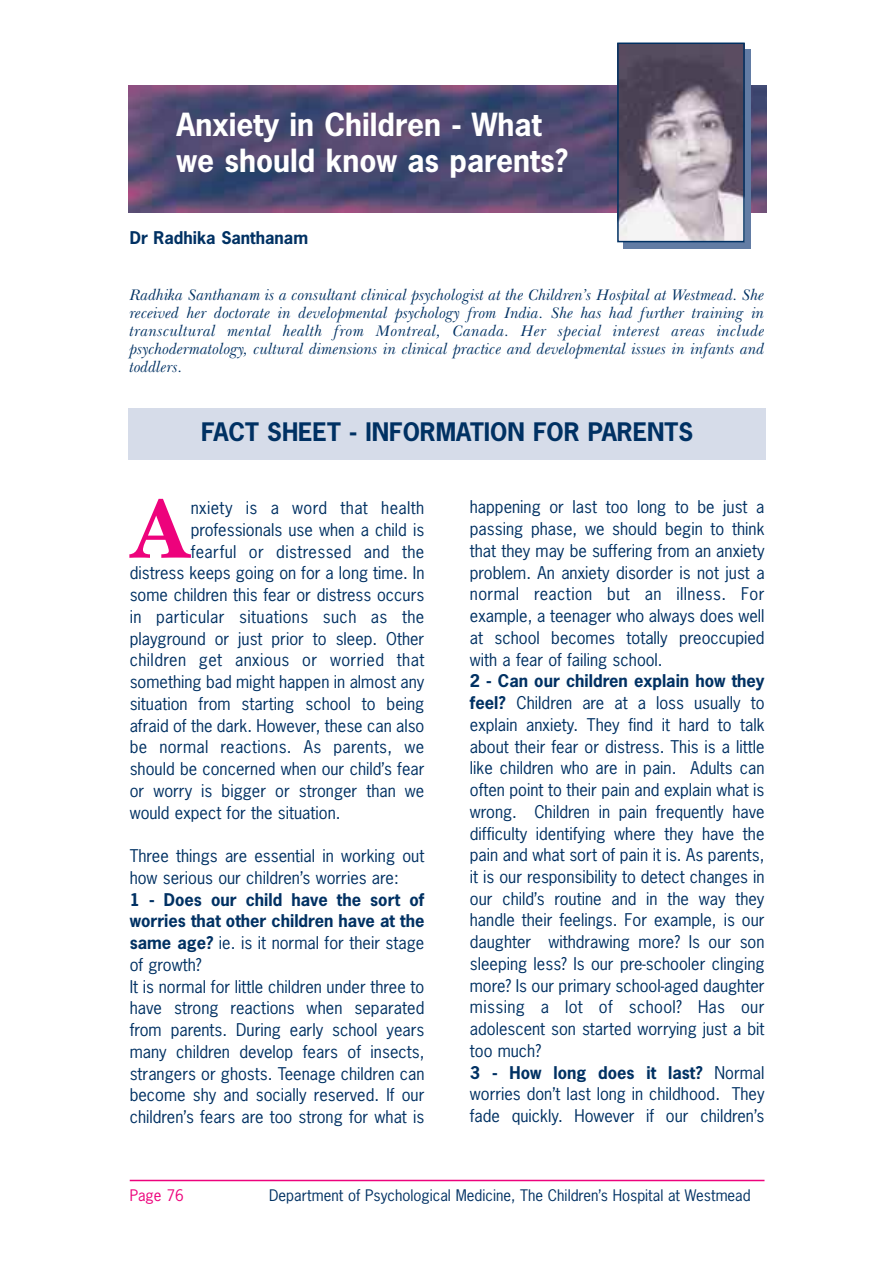
<style>
.page{position:relative;width:894px;height:1263px;background:#fff}
.page>*{position:absolute;margin:0;border:0;box-sizing:border-box;transform-origin:0 0}
.t1{font:700 85.8px "Baskerville";color:#ed027c}
.t2{font:700 30px/36px "News Gothic";color:#fff}
.t3{font:700 24px "News Gothic";color:#003163}
.t4{font:16.5px/21.8px "News Gothic";color:#003163}
.t5{font:16.5px "News Gothic";letter-spacing:.025em;color:#003163}
.t6{font:16.5px "News Gothic";letter-spacing:.02em;color:#003163}
.t7{font:700 16.5px "News Gothic";color:#003163}
.t8{font:italic 15.75px/18px "Baskerville";color:#003163;text-align:justify}
.t9{font:15px "News Gothic";color:#003163}
.t10{font:15px "News Gothic";color:#ed027c}
.s1{font-weight:700}
</style>
<div class="page">
<img style="left:128px;top:85px;width:638px;height:128px">
<div style="left:624px;top:49px;width:127px;height:200px;background:#627ca4"></div>
<hr style="left:130px;top:1180px;width:635px;height:1px;background:#ed027c">
<div style="left:128px;top:408px;width:638px;height:51px;background:#d6dce9"></div>
<img style="left:620px;top:46px;width:122px;height:193px">
<div style="left:617px;top:43px;width:128px;height:199px;border:2px solid #003163"></div>
<h2 class="t2" style="left:176px;top:110px;width:393px">Anxiety in Children - What we should know as parents?</h2>
<p class="t7" style="left:130px;top:231px;width:180px">Dr Radhika Santhanam</p>
<p class="t8" style="left:130px;top:288px;width:637px">Radhika Santhanam is a consultant clinical psychologist at the Children’s Hospital at Westmead. She received her doctorate in developmental psychology from India. She has had further training in transcultural mental health from Montreal, Canada. Her special interest areas include psychodermatology, cultural dimensions in clinical practice and developmental issues in infants and toddlers.</p>
<h3 class="t3" style="left:201px;top:422px;width:494px">FACT SHEET - INFORMATION FOR PARENTS</h3>
<h1 class="t1" style="left:130px;top:485px;width:63px">A</h1>
<p class="t5" style="left:191px;top:501px;width:235px">nxiety is a word that health</p>
<p class="t4" style="left:191px;top:520px;width:235px">professionals use when a child is</p>
<p class="t5" style="left:191px;top:545px;width:235px">fearful or distressed and the</p>
<p class="t4" style="left:130px;top:564px;width:296px">distress keeps going on for a long time. In</p>
<p class="t4" style="left:130px;top:585px;width:296px">some children this fear or distress occurs</p>
<p class="t5" style="left:130px;top:610px;width:296px">in particular situations such as the</p>
<p class="t4" style="left:130px;top:629px;width:296px">playground or just prior to sleep. Other</p>
<p class="t5" style="left:130px;top:653px;width:296px">children get anxious or worried that</p>
<p class="t4" style="left:130px;top:672px;width:296px">something bad might happen in almost any</p>
<p class="t4" style="left:130px;top:694px;width:296px">situation from starting school to being</p>
<p class="t4" style="left:130px;top:716px;width:296px">afraid of the dark. However, these can also</p>
<p class="t6" style="left:130px;top:740px;width:296px">be normal reactions. As parents, we</p>
<p class="t4" style="left:130px;top:759px;width:296px">should be concerned when our child’s fear</p>
<p class="t4" style="left:130px;top:781px;width:296px">or worry is bigger or stronger than we</p>
<p class="t4" style="left:130px;top:803px;width:212px">would expect for the situation.</p>
<p class="t4" style="left:130px;top:846px;width:296px">Three things are essential in working out how serious our children’s worries are:</p>
<p class="t4" style="left:130px;top:890px;width:296px"><span class="s1">1 - Does our child have the sort of worries that other children have at the same age?</span> ie. is it normal for their stage of growth?<br>It is normal for little children under three to have strong reactions when separated from parents. During early school years many children develop fears of insects, strangers or ghosts. Teenage children can become shy and socially reserved. If our children’s fears are too strong for what is</p>
<p class="t4" style="left:470px;top:498px;width:296px;text-align:justify">happening or last too long to be just a passing phase, we should begin to think that they may be suffering from an anxiety problem. An anxiety disorder is not just a normal reaction but an illness. For example, a teenager who always does well at school becomes totally preoccupied with a fear of failing school.</p>
<p class="t4" style="left:470px;top:672px;width:296px"><span class="s1">2 - Can our children explain how they feel?</span> Children are at a loss usually to explain anxiety. They find it hard to talk about their fear or distress. This is a little like children who are in pain. Adults can often point to their pain and explain what is wrong. Children in pain frequently have difficulty identifying where they have the pain and what sort of pain it is. As parents, it is our responsibility to detect changes in our child’s routine and in the way they handle their feelings. For example, is our daughter withdrawing more? Is our son sleeping less? Is our pre-schooler clinging more? Is our primary school-aged daughter missing a lot of school? Has our adolescent son started worrying just a bit too much?<br><span class="s1">3 - How long does it last?</span> Normal worries don’t last long in childhood. They fade quickly. However if our children’s</p>
<p class="t10" style="left:130px;top:1189px;width:55px">Page 76</p>
<p class="t9" style="left:269px;top:1189px;width:483px">Department of Psychological Medicine, The Children’s Hospital at Westmead</p>
</div>
